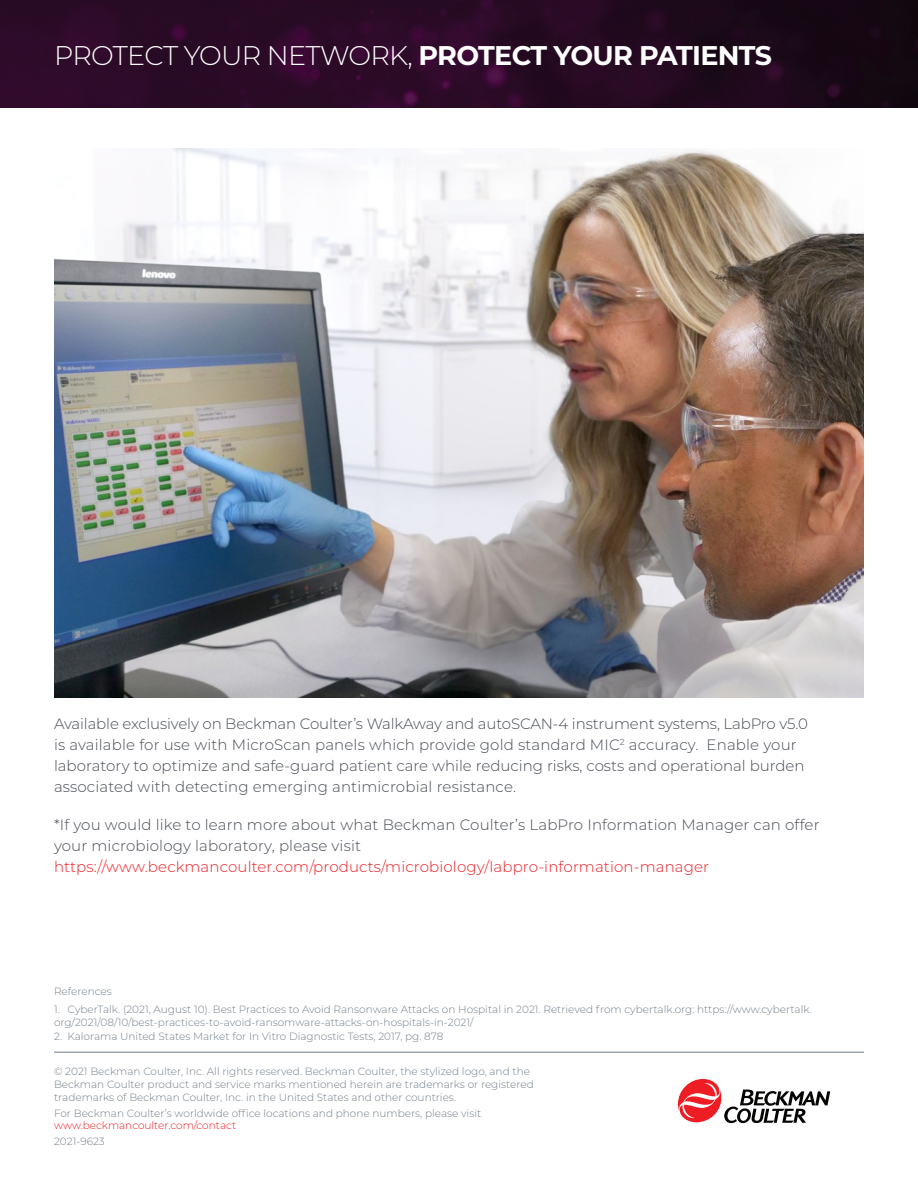
<style>
.page{position:relative;width:918px;height:1188px;background:#fff}
.page>*{position:absolute;margin:0;border:0;box-sizing:border-box;transform-origin:0 0}
.Headline-IB{font:300 27px "Montserrat";letter-spacing:-.025em;color:#fff}
.Headline-IB-2{font:300 15px/21px "Montserrat";letter-spacing:.01em;color:#464b54}
.References{font:300 10.5px/12.6px "Montserrat";color:#727f8a}
.s1{font-weight:700}
.s2{color:#ee1d23}
</style>
<div class="page">
<svg style="left:678px;top:1079px;width:152px;height:44px"></svg>
<hr style="left:54px;top:1052px;width:810px;height:1px;background:#727f8a">
<img style="left:54px;top:148px;width:810px;height:550px">
<img style="left:0;top:0;width:918px;height:108px">
<p class="Headline-IB" style="left:54px;top:37px;width:720px">PROTECT YOUR NETWORK, <span class="s1">PROTECT YOUR PATIENTS</span></p>
<p class="Headline-IB-2" style="left:54px;top:713px;width:756px">Available exclusively on Beckman Coulter’s WalkAway and autoSCAN-4 instrument systems, LabPro v5.0 is available for use with MicroScan panels which provide gold standard MIC<sup>2</sup> accuracy. Enable your laboratory to optimize and safe-guard patient care while reducing risks, costs and operational burden associated with detecting emerging antimicrobial resistance.</p>
<p class="Headline-IB-2" style="left:54px;top:813px;width:767px">*If you would like to learn more about what Beckman Coulter’s LabPro Information Manager can offer your microbiology laboratory, please visit <span class="s2">https://www.beckmancoulter.com/products/microbiology/labpro-information-manager</span></p>
<p class="References" style="left:54px;top:984px;width:59px">References</p>
<p class="References" style="left:54px;top:1003px;width:759px">1. CyberTalk. (2021, August 10). Best Practices to Avoid Ransonware Attacks on Hospital in 2021. Retrieved from cybertalk.org: https://www.cybertalk. org/2021/08/10/best-practices-to-avoid-ransomware-attacks-on-hospitals-in-2021/</p>
<p class="References" style="left:54px;top:1030px;width:391px">2. Kalorama United States Market for In Vitro Diagnostic Tests, 2017, pg. 878</p>
<p class="References" style="left:54px;top:1065px;width:481px">© 2021 Beckman Coulter, Inc. All rights reserved. Beckman Coulter, the stylized logo, and the<br>Beckman Coulter product and service marks mentioned herein are trademarks or registered trademarks of Beckman Coulter, Inc. in the United States and other countries.</p>
<p class="References" style="left:54px;top:1106px;width:429px">For Beckman Coulter’s worldwide office locations and phone numbers, please visit <span class="s2">www.beckmancoulter.com/contact</span></p>
<p class="References" style="left:54px;top:1135px;width:52px">2021-9623</p>
</div>
